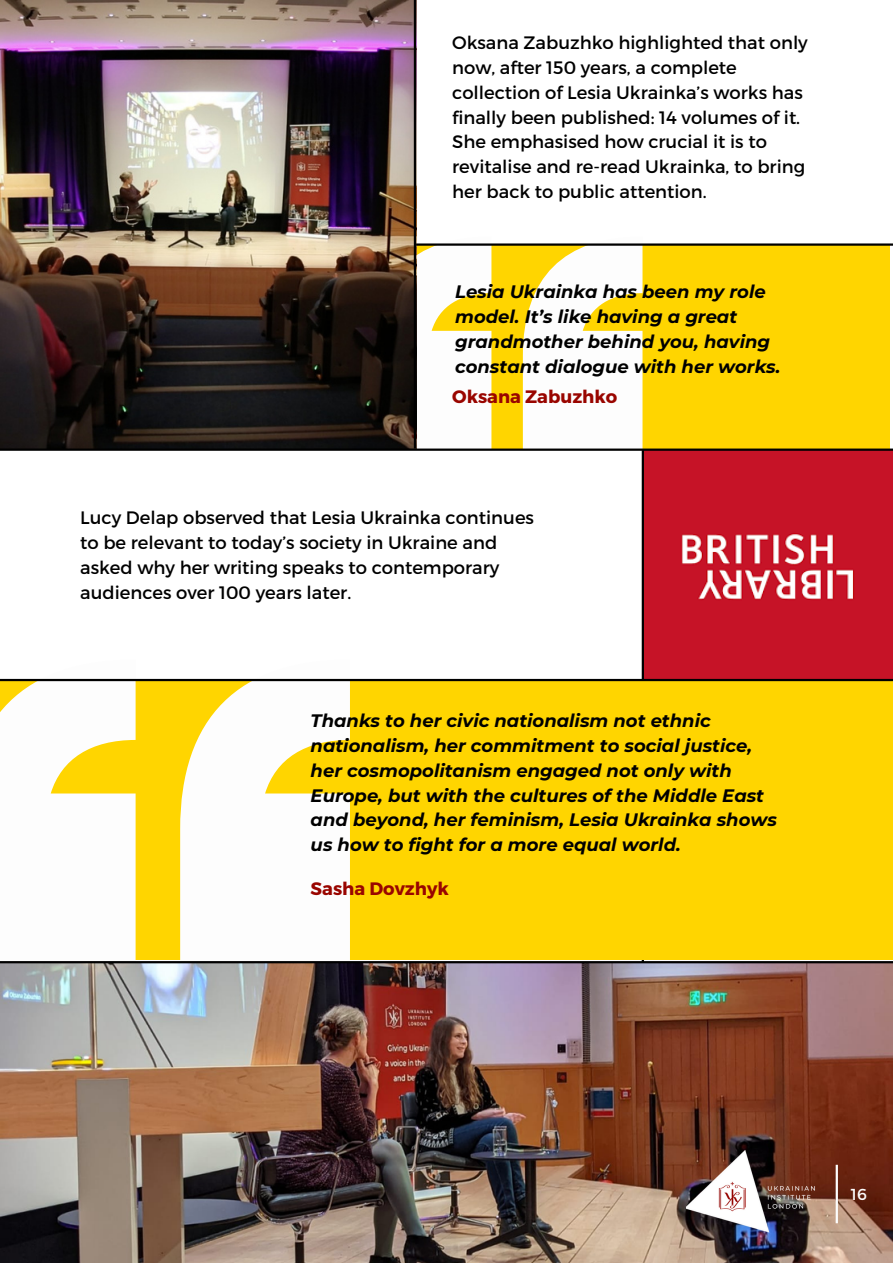
<style>
.page{position:relative;width:893px;height:1264px;background:#fff}
.page>*{position:absolute;margin:0;border:0;box-sizing:border-box;transform-origin:0 0}
.t1{font:18px/24.8px "Montserrat";color:#000}
.t2{font:italic 700 18px/24.8px "Montserrat";color:#000}
.t3{font:700 18px "Montserrat";color:#990500}
.t4{font:15.9px "Montserrat";color:#fdfdfd}
</style>
<div class="page">
<img style="left:644px;top:451px;width:248px;height:228px">
<hr style="left:641px;top:449px;width:3px;height:629px;background:#000">
<div style="left:0;top:679px;width:892px;height:280px;background:#ffd500"></div>
<svg style="left:0;top:678px;width:350px;height:282px;fill:#fdfdfd"></svg>
<div style="left:265px;top:246px;width:625px;height:203px;background:#ffd500"></div>
<svg style="left:416px;top:236px;width:226px;height:212px;fill:#fdfdfd"></svg>
<img style="left:0;top:0;width:414px;height:448px">
<img style="left:0;top:963px;width:892px;height:299px">
<hr style="left:0;top:448px;width:892px;height:3px;background:#000">
<hr style="left:0;top:679px;width:892px;height:2px;background:#000">
<hr style="left:0;top:961px;width:892px;height:2px;background:#000">
<hr style="left:416px;top:243px;width:476px;height:3px;background:#000">
<hr style="left:835px;top:1164px;width:2px;height:59px;background:#fdfdfd">
<img style="left:686px;top:1148px;width:141px;height:87px">
<hr style="left:414px;top:0;width:2px;height:448px;background:#000">
<p class="t1" style="left:452px;top:30px;width:357px">Oksana Zabuzhko highlighted that only now, after 150 years, a complete collection of Lesia Ukrainka’s works has finally been published: 14 volumes of it.<br>She emphasised how crucial it is to revitalise and re-read Ukrainka, to bring her back to public attention.</p>
<p class="t2" style="left:455px;top:279px;width:327px">Lesia Ukrainka has been my role model. It’s like having a great grandmother behind you, having constant dialogue with her works.</p>
<p class="t3" style="left:452px;top:385px;width:166px">Oksana Zabuzhko</p>
<p class="t1" style="left:80px;top:504px;width:455px">Lucy Delap observed that Lesia Ukrainka continues to be relevant to today’s society in Ukraine and asked why her writing speaks to contemporary audiences over 100 years later.</p>
<p class="t2" style="left:310px;top:708px;width:468px">Thanks to her civic nationalism not ethnic nationalism, her commitment to social justice, her cosmopolitanism engaged not only with Europe, but with the cultures of the Middle East and beyond, her feminism, Lesia Ukrainka shows us how to fight for a more equal world.</p>
<p class="t3" style="left:310px;top:876px;width:140px">Sasha Dovzhyk</p>
<p class="t4" style="left:850px;top:1183px;width:17px">16</p>
</div>
